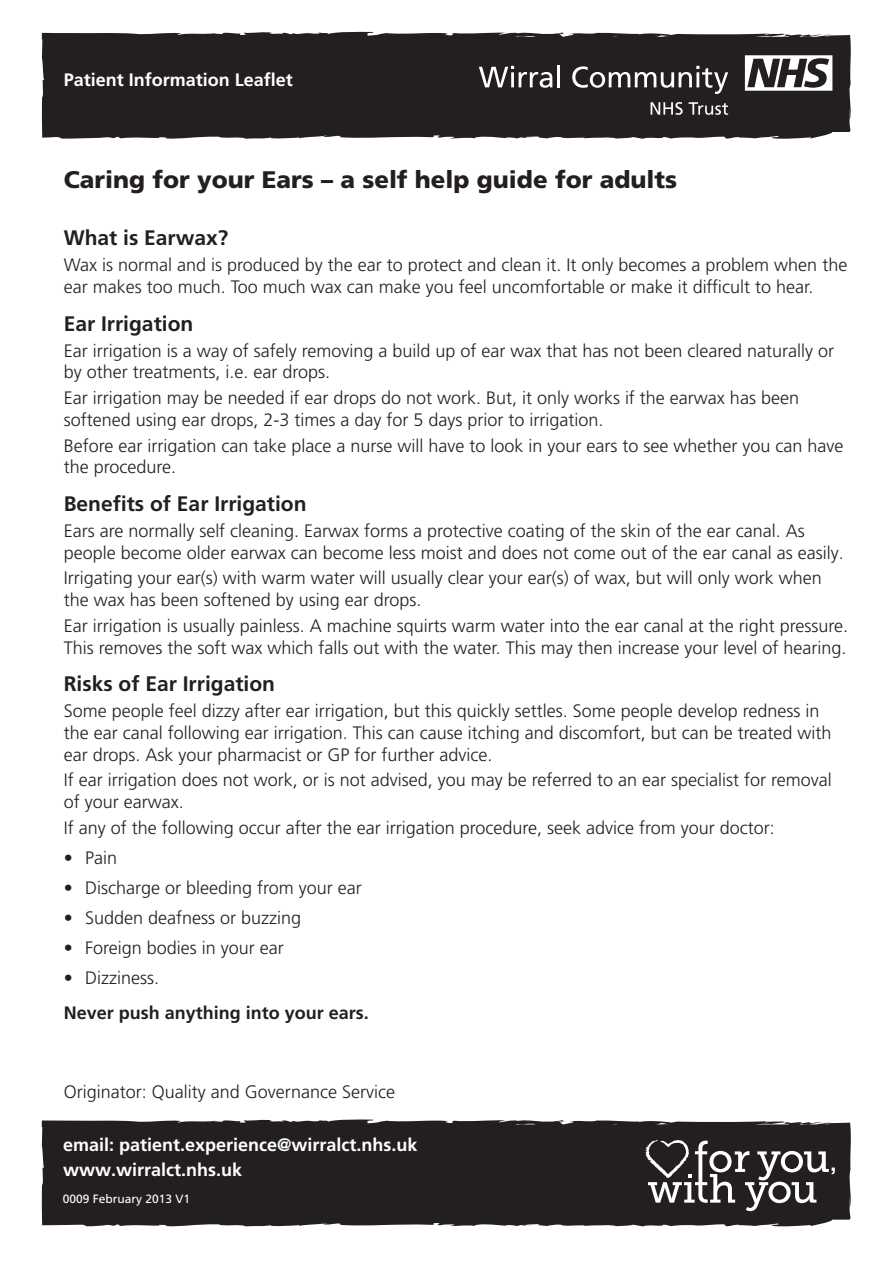
<style>
.page{position:relative;width:893px;height:1263px;background:#fff}
.page>*{position:absolute;margin:0;border:0;box-sizing:border-box;transform-origin:0 0}
.t1{font:900 24px "Frutiger LT Pro";color:#231f20}
.t2{font:700 21px "Frutiger LT Pro";color:#231f20}
.bullets{font:300 18px/21.6px "Frutiger LT Pro";color:#231f20}
.t3{font:700 18px "Frutiger LT Pro";color:#fff}
.bullets-2{font:700 18px "Frutiger LT Pro";color:#231f20}
.t4{font:12px "Frutiger LT Pro";color:#fff}
</style>
<div class="page">
<div style="left:42px;top:31px;width:809px;height:108px;background:#231f20"></div>
<svg style="left:479px;top:66px;width:73px;height:22px"></svg>
<hr style="left:557px;top:65px;width:3px;height:22px;background:#fff">
<svg style="left:572px;top:66px;width:156px;height:28px;background:#535050"></svg>
<svg style="left:745px;top:55px;width:87px;height:36px"></svg>
<svg style="left:651px;top:102px;width:32px;height:13px"></svg>
<svg style="left:689px;top:102px;width:39px;height:13px"></svg>
<div style="left:42px;top:1119px;width:809px;height:108px;background:#231f20"></div>
<svg style="left:645px;top:1140px;width:190px;height:71px"></svg>
<p class="t3" style="left:64px;top:69px;width:231px">Patient Information Leaflet</p>
<p class="t1" style="left:64px;top:165px;width:615px">Caring for your Ears – a self help guide for adults</p>
<p class="t2" style="left:64px;top:226px;width:166px">What is Earwax?</p>
<p class="bullets" style="left:64px;top:254px;width:785px">Wax is normal and is produced by the ear to protect and clean it. It only becomes a problem when the ear makes too much. Too much wax can make you feel uncomfortable or make it difficult to hear.</p>
<p class="t2" style="left:64px;top:311px;width:131px">Ear Irrigation</p>
<p class="bullets" style="left:64px;top:340px;width:772px">Ear irrigation is a way of safely removing a build up of ear wax that has not been cleared naturally or by other treatments, i.e. ear drops.</p>
<p class="bullets" style="left:64px;top:387px;width:737px">Ear irrigation may be needed if ear drops do not work. But, it only works if the earwax has been softened using ear drops, 2-3 times a day for 5 days prior to irrigation.</p>
<p class="bullets" style="left:64px;top:435px;width:781px">Before ear irrigation can take place a nurse will have to look in your ears to see whether you can have the procedure.</p>
<p class="t2" style="left:64px;top:491px;width:244px">Benefits of Ear Irrigation</p>
<p class="bullets" style="left:64px;top:520px;width:782px">Ears are normally self cleaning. Earwax forms a protective coating of the skin of the ear canal. As people become older earwax can become less moist and does not come out of the ear canal as easily.</p>
<p class="bullets" style="left:64px;top:567px;width:760px">Irrigating your ear(s) with warm water will usually clear your ear(s) of wax, but will only work when the wax has been softened by using ear drops.</p>
<p class="bullets" style="left:64px;top:615px;width:786px">Ear irrigation is usually painless. A machine squirts warm water into the ear canal at the right pressure.<br>This removes the soft wax which falls out with the water. This may then increase your level of hearing.</p>
<p class="t2" style="left:64px;top:672px;width:213px">Risks of Ear Irrigation</p>
<p class="bullets" style="left:64px;top:700px;width:769px">Some people feel dizzy after ear irrigation, but this quickly settles. Some people develop redness in the ear canal following ear irrigation. This can cause itching and discomfort, but can be treated with ear drops. Ask your pharmacist or GP for further advice.</p>
<p class="bullets" style="left:64px;top:769px;width:770px">If ear irrigation does not work, or is not advised, you may be referred to an ear specialist for removal of your earwax.</p>
<p class="bullets" style="left:64px;top:817px;width:713px">If any of the following occur after the ear irrigation procedure, seek advice from your doctor:</p>
<p class="bullets" style="left:64px;top:847px;width:55px">• Pain</p>
<p class="bullets" style="left:64px;top:877px;width:299px">• Discharge or bleeding from your ear</p>
<p class="bullets" style="left:64px;top:907px;width:239px">• Sudden deafness or buzzing</p>
<p class="bullets" style="left:64px;top:937px;width:221px">• Foreign bodies in your ear</p>
<p class="bullets" style="left:64px;top:967px;width:97px">• Dizziness.</p>
<p class="bullets-2" style="left:64px;top:1002px;width:307px">Never push anything into your ears.</p>
<p class="bullets" style="left:64px;top:1081px;width:333px">Originator: Quality and Governance Service</p>
<p class="t3" style="left:63px;top:1134px;width:356px">email: patient.experience@wirralct.nhs.uk</p>
<p class="t3" style="left:63px;top:1159px;width:181px">www.wirralct.nhs.uk</p>
<p class="t4" style="left:63px;top:1192px;width:129px">0009 February 2013 V1</p>
</div>
